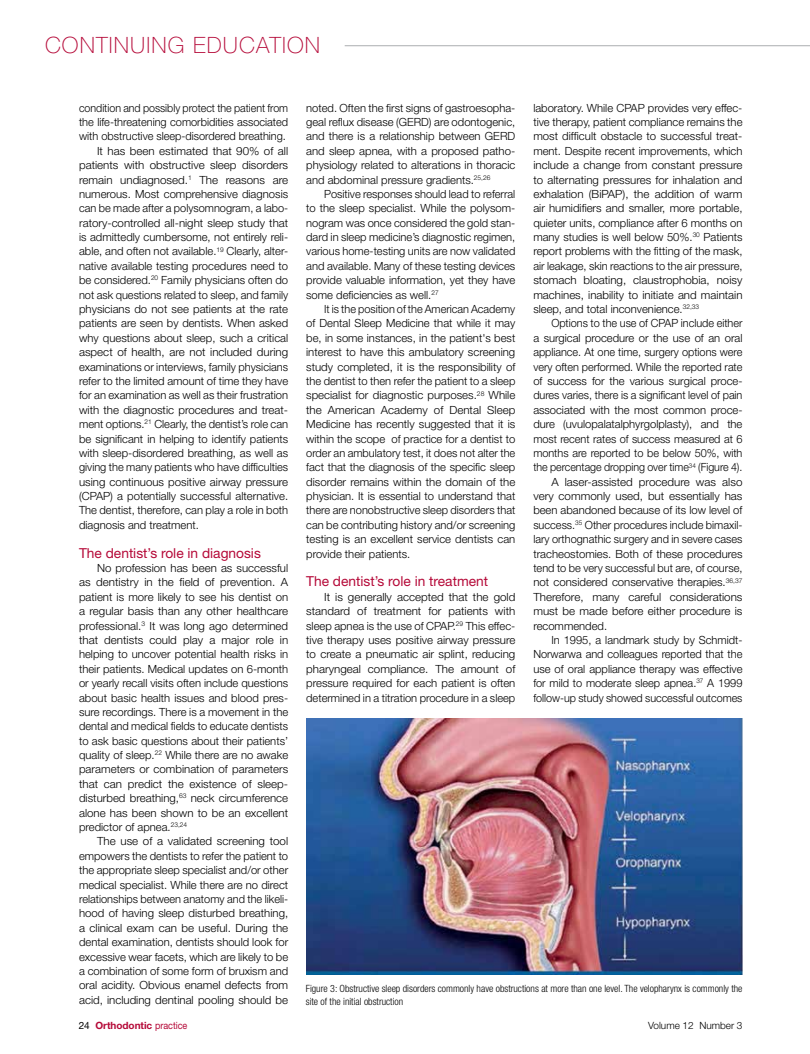
<style>
.page{position:relative;width:810px;height:1054px;background:#fff}
.page>*{position:absolute;margin:0;border:0;box-sizing:border-box;transform-origin:0 0}
.t1{font:100 22.5px "Helvetica Neue";letter-spacing:.05em;color:#b50938}
.t2{font:13.75px "Helvetica Neue";color:#b50938}
.t3{font:300 11.25px/14.4px "Helvetica Neue";color:#000;text-align:justify}
.t4{font:300 11.25px "Helvetica Neue";color:#000;scale:.95 1}
.t5{font:300 11.25px "Helvetica Neue";color:#000;scale:.96 1}
.t6{font:300 condensed 10px/12.5px "Helvetica Neue";color:#000}
.t7{font:700 10px "Helvetica Neue";letter-spacing:-.005em;color:#b50938}
.t8{font:300 10px "Helvetica Neue";color:#000}
.s1{font-weight:400;color:#000}
.s2{font-weight:400}
</style>
<div class="page">
<img style="left:307px;top:718px;width:435px;height:256px">
<hr style="left:345px;top:45px;width:465px;height:1px;background:#bcbec0">
<h1 class="t1" style="left:45px;top:32px;width:277px">CONTINUING EDUCATION</h1>
<p class="t4" style="left:79px;top:101px;width:222px">condition and possibly protect the patient from</p>
<p class="t3" style="left:79px;top:114px;width:211px">the life-threatening comorbidities associated</p>
<p class="t3" style="left:79px;top:129px;width:208px">with obstructive sleep-disordered breathing.</p>
<p class="t3" style="left:97px;top:143px;width:193px">It has been estimated that 90% of all</p>
<p class="t3" style="left:79px;top:158px;width:211px">patients with obstructive sleep disorders</p>
<p class="t3" style="left:79px;top:172px;width:211px">remain undiagnosed.<sup>1</sup> The reasons are</p>
<p class="t3" style="left:79px;top:186px;width:211px">numerous. Most comprehensive diagnosis</p>
<p class="t3" style="left:79px;top:201px;width:211px">can be made after a polysomnogram, a labo-</p>
<p class="t3" style="left:79px;top:215px;width:211px">ratory-controlled all-night sleep study that</p>
<p class="t3" style="left:79px;top:229px;width:211px">is admittedly cumbersome, not entirely reli-</p>
<p class="t3" style="left:79px;top:244px;width:211px">able, and often not available.<sup>19</sup> Clearly, alter-</p>
<p class="t3" style="left:79px;top:258px;width:211px">native available testing procedures need to</p>
<p class="t3" style="left:79px;top:273px;width:211px">be considered.<sup>20</sup> Family physicians often do</p>
<p class="t3" style="left:79px;top:287px;width:211px">not ask questions related to sleep, and family</p>
<p class="t3" style="left:79px;top:301px;width:211px">physicians do not see patients at the rate</p>
<p class="t3" style="left:79px;top:316px;width:211px">patients are seen by dentists. When asked</p>
<p class="t3" style="left:79px;top:330px;width:211px">why questions about sleep, such a critical</p>
<p class="t3" style="left:79px;top:344px;width:211px">aspect of health, are not included during</p>
<p class="t3" style="left:79px;top:359px;width:211px">examinations or interviews, family physicians</p>
<p class="t3" style="left:79px;top:373px;width:211px">refer to the limited amount of time they have</p>
<p class="t3" style="left:79px;top:388px;width:211px">for an examination as well as their frustration</p>
<p class="t3" style="left:79px;top:402px;width:211px">with the diagnostic procedures and treat-</p>
<p class="t3" style="left:79px;top:416px;width:211px">ment options.<sup>21</sup> Clearly, the dentist’s role can</p>
<p class="t3" style="left:79px;top:431px;width:211px">be significant in helping to identify patients</p>
<p class="t3" style="left:79px;top:445px;width:211px">with sleep-disordered breathing, as well as</p>
<p class="t3" style="left:79px;top:459px;width:211px">giving the many patients who have difficulties</p>
<p class="t3" style="left:79px;top:474px;width:211px">using continuous positive airway pressure</p>
<p class="t3" style="left:79px;top:488px;width:211px">(CPAP) a potentially successful alternative.</p>
<p class="t3" style="left:79px;top:503px;width:211px">The dentist, therefore, can play a role in both</p>
<p class="t3" style="left:79px;top:517px;width:121px">diagnosis and treatment.</p>
<p class="t2" style="left:79px;top:544px;width:183px">The dentist’s role in diagnosis</p>
<p class="t3" style="left:79px;top:560px;width:211px;text-indent:18px">No profession has been as successful as dentistry in the field of prevention. A patient is more likely to see his dentist on a regular basis than any other healthcare professional.<sup>3</sup> It was long ago determined that dentists could play a major role in helping to uncover potential health risks in their patients. Medical updates on 6-month or yearly recall visits often include questions about basic health issues and blood pres&shy;sure recordings. There is a movement in the dental and medical fields to educate dentists to ask basic questions about their patients’ quality of sleep.<sup>22</sup> While there are no awake parameters or combination of parameters that can predict the existence of sleep&shy;disturbed breathing,<sup>63</sup> neck circumference alone has been shown to be an excellent predictor of apnea.<sup>23,24</sup></p>
<p class="t3" style="left:79px;top:833px;width:211px;text-indent:18px">The use of a validated screening tool empowers the dentists to refer the patient to the appropriate sleep specialist and/or other medical specialist. While there are no direct relationships between anatomy and the likeli&shy;hood of having sleep disturbed breathing, a clinical exam can be useful. During the dental examination, dentists should look for excessive wear facets, which are likely to be a combination of some form of bruxism and oral acidity. Obvious enamel defects from acid, including dentinal pooling should be</p>
<p class="t3" style="left:306px;top:100px;width:211px">noted. Often the first signs of gastroesopha&shy;geal reflux disease (GERD) are odontogenic, and there is a relationship between GERD and sleep apnea, with a proposed patho&shy;physiology related to alterations in thoracic and abdominal pressure gradients.<sup>25,26</sup></p>
<p class="t3" style="left:306px;top:186px;width:211px;text-indent:18px">Positive responses should lead to referral to the sleep specialist. While the polysom&shy;nogram was once considered the gold stan&shy;dard in sleep medicine’s diagnostic regimen, various home-testing units are now validated and available. Many of these testing devices provide valuable information, yet they have some deficiencies as well.<sup>27</sup></p>
<p class="t3" style="left:306px;top:301px;width:211px;text-indent:18px">It is the position of the American Academy of Dental Sleep Medicine that while it may be, in some instances, in the patient's best interest to have this ambulatory screening study completed, it is the responsibility of the dentist to then refer the patient to a sleep specialist for diagnostic purposes.<sup>28</sup> While the American Academy of Dental Sleep Medicine has recently suggested that it is within the scope of practice for a dentist to order an ambulatory test, it does not alter the fact that the diagnosis of the specific sleep disorder remains within the domain of the physician. It is essential to understand that there are nonobstructive sleep disorders that can be contributing history and/or screening testing is an excellent service dentists can provide their patients.</p>
<p class="t2" style="left:306px;top:573px;width:183px">The dentist’s role in treatment</p>
<p class="t3" style="left:306px;top:589px;width:211px;text-indent:18px">It is generally accepted that the gold standard of treatment for patients with sleep apnea is the use of CPAP.<sup>29</sup> This effec&shy;tive therapy uses positive airway pressure to create a pneumatic air splint, reducing pharyngeal compliance. The amount of pressure required for each patient is often determined in a titration procedure in a sleep</p>
<p class="t3" style="left:533px;top:100px;width:211px">laboratory. While CPAP provides very effec&shy;tive therapy, patient compliance remains the most difficult obstacle to successful treat&shy;ment. Despite recent improvements, which include a change from constant pressure to alternating pressures for inhalation and exhalation (BiPAP), the addition of warm air humidifiers and smaller, more portable, quieter units, compliance after 6 months on many studies is well below 50%.<sup>30</sup> Patients report problems with the fitting of the mask, air leakage, skin reactions to the air pressure, stomach bloating, claustrophobia, noisy machines, inability to initiate and maintain sleep, and total inconvenience.<sup>32,33</sup></p>
<p class="t3" style="left:551px;top:316px;width:193px">Options to the use of CPAP include either</p>
<p class="t3" style="left:533px;top:330px;width:211px">a surgical procedure or the use of an oral</p>
<p class="t3" style="left:533px;top:344px;width:211px">appliance. At one time, surgery options were</p>
<p class="t3" style="left:533px;top:359px;width:211px">very often performed. While the reported rate</p>
<p class="t3" style="left:533px;top:373px;width:211px">of success for the various surgical proce-</p>
<p class="t3" style="left:533px;top:388px;width:211px">dures varies, there is a significant level of pain</p>
<p class="t3" style="left:533px;top:402px;width:211px">associated with the most common proce-</p>
<p class="t3" style="left:533px;top:416px;width:211px">dure (uvulopalatalphyrgolplasty), and the</p>
<p class="t3" style="left:533px;top:431px;width:211px">most recent rates of success measured at 6</p>
<p class="t3" style="left:533px;top:445px;width:211px">months are reported to be below 50%, with</p>
<p class="t4" style="left:533px;top:460px;width:222px">the percentage dropping over time<sup>34</sup> (Figure 4).</p>
<p class="t3" style="left:551px;top:474px;width:193px">A laser-assisted procedure was also</p>
<p class="t3" style="left:533px;top:488px;width:211px">very commonly used, but essentially has</p>
<p class="t3" style="left:533px;top:503px;width:211px">been abandoned because of its low level of</p>
<p class="t3" style="left:533px;top:517px;width:211px">success.<sup>35</sup> Other procedures include bimaxil-</p>
<p class="t3" style="left:533px;top:531px;width:211px">lary orthognathic surgery and in severe cases</p>
<p class="t3" style="left:533px;top:546px;width:211px">tracheostomies. Both of these procedures</p>
<p class="t3" style="left:533px;top:560px;width:211px">tend to be very successful but are, of course,</p>
<p class="t3" style="left:533px;top:574px;width:211px">not considered conservative therapies.<sup>36,37</sup></p>
<p class="t3" style="left:533px;top:589px;width:211px">Therefore, many careful considerations</p>
<p class="t3" style="left:533px;top:603px;width:211px">must be made before either procedure is</p>
<p class="t3" style="left:533px;top:618px;width:75px">recommended.</p>
<p class="t3" style="left:551px;top:632px;width:193px">In 1995, a landmark study by Schmidt-</p>
<p class="t3" style="left:533px;top:646px;width:211px">Norwarwa and colleagues reported that the</p>
<p class="t3" style="left:533px;top:661px;width:211px">use of oral appliance therapy was effective</p>
<p class="t3" style="left:533px;top:675px;width:211px">for mild to moderate sleep apnea.<sup>37</sup> A 1999</p>
<p class="t5" style="left:533px;top:690px;width:219px">follow-up study showed successful outcomes</p>
<p class="t6" style="left:306px;top:981px;width:438px">Figure 3: Obstructive sleep disorders commonly have obstructions at more than one level. The velopharynx is commonly the site of the initial obstruction</p>
<p class="t7" style="left:79px;top:1018px;width:110px"><span class="s1">24</span> Orthodontic <span class="s2">practice</span></p>
<p class="t8" style="left:648px;top:1018px;width:96px">Volume 12 Number 3</p>
</div>
